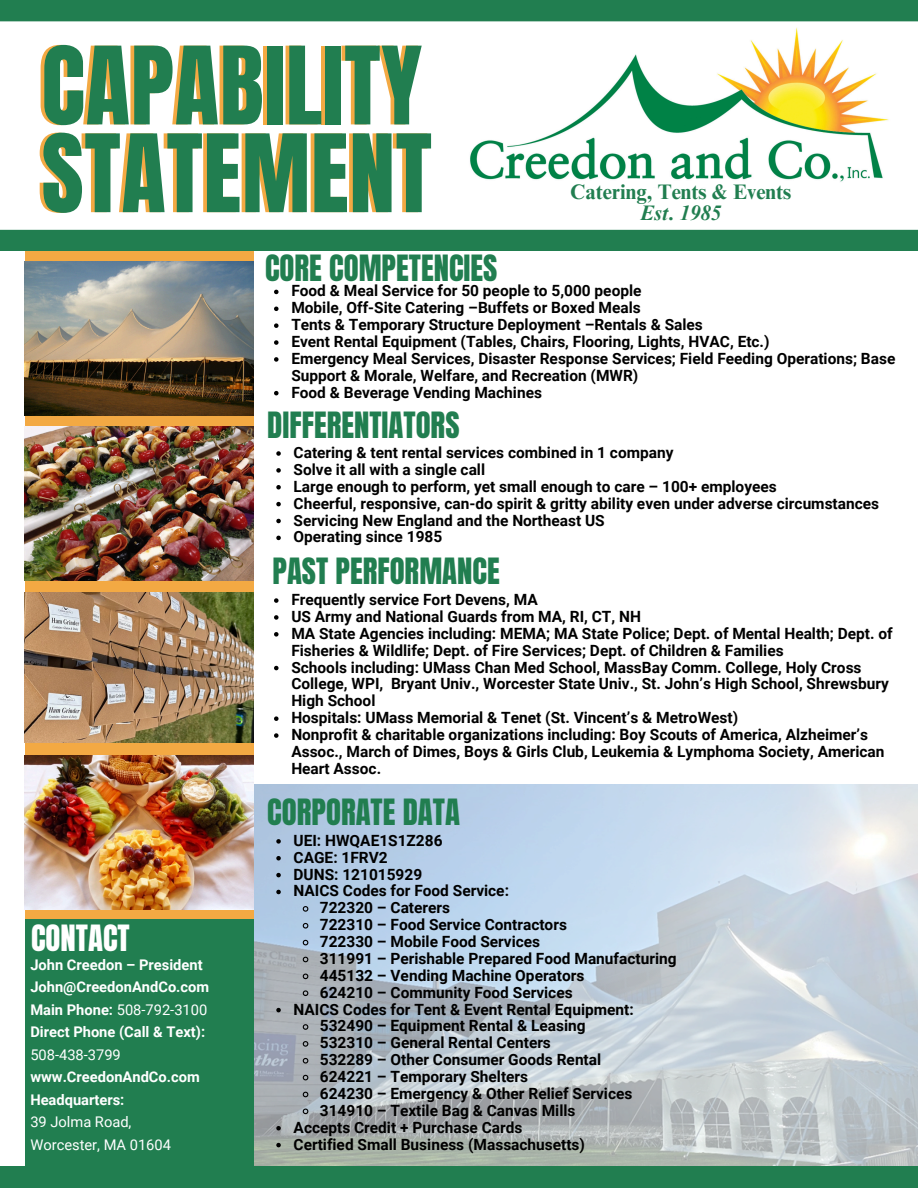
<style>
.page{position:relative;width:918px;height:1188px;background:#fff}
.page>*{position:absolute;margin:0;border:0;box-sizing:border-box;transform-origin:0 0}
.t1{font:91.65px/87.8px "Anton";letter-spacing:.005em;color:#217e50}
.t2{font:30.75px "Anton";color:#217e50}
.t3{font:30.75px "Anton";color:#fff}
.t4{font:700 21px/21.3px "Times NRMT Pro";color:#217e50;text-align:center}
.t5{font:700 15.45px/16.8px "Roboto";color:#000}
.t6{font:700 14.7px "Roboto";color:#fff}
.t7{font:14.7px "Roboto";color:#fff}
.s1{font-style:italic}
.s2{font-weight:700}
</style>
<div class="page">
<img style="left:254px;top:785px;width:664px;height:382px">
<div style="left:25px;top:249px;width:229px;height:743px;background:#f3a943"></div>
<div style="left:25px;top:919px;width:229px;height:269px;background:#217e50"></div>
<div style="left:0;top:1167px;width:918px;height:21px;background:#217e50"></div>
<img style="left:25px;top:261px;width:228px;height:154px">
<img style="left:25px;top:427px;width:228px;height:154px">
<img style="left:25px;top:755px;width:228px;height:154px">
<svg style="left:0;top:0;width:918px;height:251px"></svg>
<img style="left:468px;top:23px;width:425px;height:165px">
<img style="left:25px;top:592px;width:228px;height:151px">
<svg style="left:276px;top:839px;width:5px;height:5px"></svg>
<svg style="left:276px;top:856px;width:5px;height:4px"></svg>
<svg style="left:276px;top:873px;width:5px;height:4px"></svg>
<svg style="left:276px;top:890px;width:5px;height:4px"></svg>
<svg style="left:302px;top:905px;width:7px;height:8px"></svg>
<svg style="left:302px;top:922px;width:7px;height:7px"></svg>
<svg style="left:302px;top:939px;width:7px;height:7px"></svg>
<svg style="left:302px;top:956px;width:7px;height:7px"></svg>
<svg style="left:302px;top:973px;width:7px;height:7px"></svg>
<svg style="left:302px;top:990px;width:7px;height:7px"></svg>
<svg style="left:276px;top:1008px;width:5px;height:4px"></svg>
<svg style="left:302px;top:1023px;width:7px;height:8px"></svg>
<svg style="left:302px;top:1040px;width:7px;height:8px"></svg>
<svg style="left:302px;top:1057px;width:7px;height:7px"></svg>
<svg style="left:302px;top:1074px;width:7px;height:7px"></svg>
<svg style="left:302px;top:1091px;width:7px;height:7px"></svg>
<svg style="left:302px;top:1108px;width:7px;height:7px"></svg>
<svg style="left:276px;top:1126px;width:5px;height:4px"></svg>
<svg style="left:276px;top:1143px;width:5px;height:4px"></svg>
<svg style="left:274px;top:290px;width:5px;height:4px"></svg>
<svg style="left:274px;top:307px;width:5px;height:4px"></svg>
<svg style="left:274px;top:323px;width:5px;height:5px"></svg>
<svg style="left:274px;top:340px;width:5px;height:5px"></svg>
<svg style="left:274px;top:357px;width:5px;height:5px"></svg>
<svg style="left:274px;top:391px;width:5px;height:4px"></svg>
<svg style="left:276px;top:451px;width:5px;height:5px"></svg>
<svg style="left:276px;top:468px;width:5px;height:5px"></svg>
<svg style="left:276px;top:485px;width:5px;height:5px"></svg>
<svg style="left:276px;top:502px;width:5px;height:4px"></svg>
<svg style="left:276px;top:519px;width:5px;height:4px"></svg>
<svg style="left:276px;top:536px;width:5px;height:4px"></svg>
<svg style="left:274px;top:598px;width:5px;height:5px"></svg>
<svg style="left:274px;top:615px;width:5px;height:5px"></svg>
<svg style="left:274px;top:632px;width:5px;height:5px"></svg>
<svg style="left:274px;top:666px;width:5px;height:4px"></svg>
<svg style="left:274px;top:716px;width:5px;height:5px"></svg>
<svg style="left:274px;top:733px;width:5px;height:5px"></svg>
<h2 class="t1" style="left:42px;top:43px;width:392px">CAPABILITY<br>STATEMENT</h2>
<h1 class="t4" style="left:570px;top:184px;width:222px">Catering, Tents &amp; Events<br><span class="s1">Est. 1985</span></h1>
<p class="t3" style="left:31px;top:916px;width:100px">CONTACT</p>
<p class="t6" style="left:30px;top:956px;width:174px">John Creedon – President</p>
<p class="t6" style="left:30px;top:978px;width:180px">John@CreedonAndCo.com</p>
<p class="t7" style="left:30px;top:1001px;width:178px"><span class="s2">Main Phone:</span> 508-792-3100</p>
<p class="t6" style="left:30px;top:1023px;width:176px">Direct Phone (Call &amp; Text):</p>
<p class="t7" style="left:30px;top:1046px;width:92px">508-438-3799</p>
<h2 class="t6" style="left:30px;top:1068px;width:171px">www.CreedonAndCo.com</h2>
<p class="t6" style="left:30px;top:1091px;width:96px">Headquarters:</p>
<p class="t7" style="left:30px;top:1113px;width:103px">39 Jolma Road,</p>
<p class="t7" style="left:30px;top:1136px;width:142px">Worcester, MA 01604</p>
<p class="t2" style="left:265px;top:246px;width:234px">CORE COMPETENCIES</p>
<p class="t5" style="left:291px;top:283px;width:352px">Food &amp; Meal Service for 50 people to 5,000 people</p>
<p class="t5" style="left:291px;top:300px;width:351px">Mobile, Off-Site Catering –Buffets or Boxed Meals</p>
<p class="t5" style="left:291px;top:317px;width:413px">Tents &amp; Temporary Structure Deployment –Rentals &amp; Sales</p>
<p class="t5" style="left:291px;top:333px;width:480px">Event Rental Equipment (Tables, Chairs, Flooring, Lights, HVAC, Etc.)</p>
<p class="t5" style="left:291px;top:350px;width:606px">Emergency Meal Services, Disaster Response Services; Field Feeding Operations; Base<br>Support &amp; Morale, Welfare, and Recreation (MWR)</p>
<p class="t5" style="left:291px;top:384px;width:252px">Food &amp; Beverage Vending Machines</p>
<h2 class="t2" style="left:267px;top:403px;width:194px">DIFFERENTIATORS</h2>
<p class="t5" style="left:294px;top:444px;width:381px">Catering &amp; tent rental services combined in 1 company</p>
<p class="t5" style="left:294px;top:461px;width:193px">Solve it all with a single call</p>
<p class="t5" style="left:294px;top:478px;width:485px">Large enough to perform, yet small enough to care – 100+ employees</p>
<p class="t5" style="left:294px;top:495px;width:587px">Cheerful, responsive, can-do spirit &amp; gritty ability even under adverse circumstances</p>
<p class="t5" style="left:294px;top:512px;width:313px">Servicing New England and the Northeast US</p>
<p class="t5" style="left:294px;top:529px;width:150px">Operating since 1985</p>
<p class="t2" style="left:272px;top:549px;width:229px">PAST PERFORMANCE</p>
<p class="t5" style="left:291px;top:591px;width:248px">Frequently service Fort Devens, MA</p>
<p class="t5" style="left:291px;top:608px;width:351px">US Army and National Guards from MA, RI, CT, NH</p>
<p class="t5" style="left:291px;top:625px;width:603px">MA State Agencies including: MEMA; MA State Police; Dept. of Mental Health; Dept. of<br>Fisheries &amp; Wildlife; Dept. of Fire Services; Dept. of Children &amp; Families</p>
<p class="t5" style="left:291px;top:659px;width:599px">Schools including: UMass Chan Med School, MassBay Comm. College, Holy Cross<br>College, WPI, Bryant Univ., Worcester State Univ., St. John’s High School, Shrewsbury<br>High School</p>
<p class="t5" style="left:291px;top:710px;width:448px">Hospitals: UMass Memorial &amp; Tenet (St. Vincent’s &amp; MetroWest)</p>
<p class="t5" style="left:291px;top:726px;width:595px">Nonprofit &amp; charitable organizations including: Boy Scouts of America, Alzheimer’s<br>Assoc., March of Dimes, Boys &amp; Girls Club, Leukemia &amp; Lymphoma Society, American<br>Heart Assoc.</p>
<p class="t2" style="left:267px;top:790px;width:194px">CORPORATE DATA</p>
<h3 class="t5" style="left:294px;top:832px;width:150px">UEI: HWQAE1S1Z286</h3>
<p class="t5" style="left:294px;top:849px;width:96px">CAGE: 1FRV2</p>
<p class="t5" style="left:294px;top:866px;width:130px">DUNS: 121015929</p>
<p class="t5" style="left:294px;top:883px;width:217px">NAICS Codes for Food Service:</p>
<p class="t5" style="left:320px;top:900px;width:132px">722320 – Caterers</p>
<h2 class="t5" style="left:320px;top:917px;width:249px">722310 – Food Service Contractors</h2>
<p class="t5" style="left:320px;top:933px;width:222px">722330 – Mobile Food Services</p>
<p class="t5" style="left:320px;top:950px;width:358px">311991 – Perishable Prepared Food Manufacturing</p>
<p class="t5" style="left:320px;top:967px;width:266px">445132 – Vending Machine Operators</p>
<p class="t5" style="left:320px;top:984px;width:254px">624210 – Community Food Services</p>
<p class="t5" style="left:294px;top:1001px;width:342px">NAICS Codes for Tent &amp; Event Rental Equipment:</p>
<p class="t5" style="left:320px;top:1018px;width:267px">532490 – Equipment Rental &amp; Leasing</p>
<h2 class="t5" style="left:320px;top:1035px;width:233px">532310 – General Rental Centers</h2>
<p class="t5" style="left:320px;top:1052px;width:283px">532289 – Other Consumer Goods Rental</p>
<p class="t5" style="left:320px;top:1068px;width:210px">624221 – Temporary Shelters</p>
<p class="t5" style="left:320px;top:1085px;width:314px">624230 – Emergency &amp; Other Relief Services</p>
<p class="t5" style="left:320px;top:1102px;width:257px">314910 – Textile Bag &amp; Canvas Mills</p>
<p class="t5" style="left:294px;top:1119px;width:230px">Accepts Credit + Purchase Cards</p>
<p class="t5" style="left:294px;top:1136px;width:293px">Certified Small Business (Massachusetts)</p>
</div>
